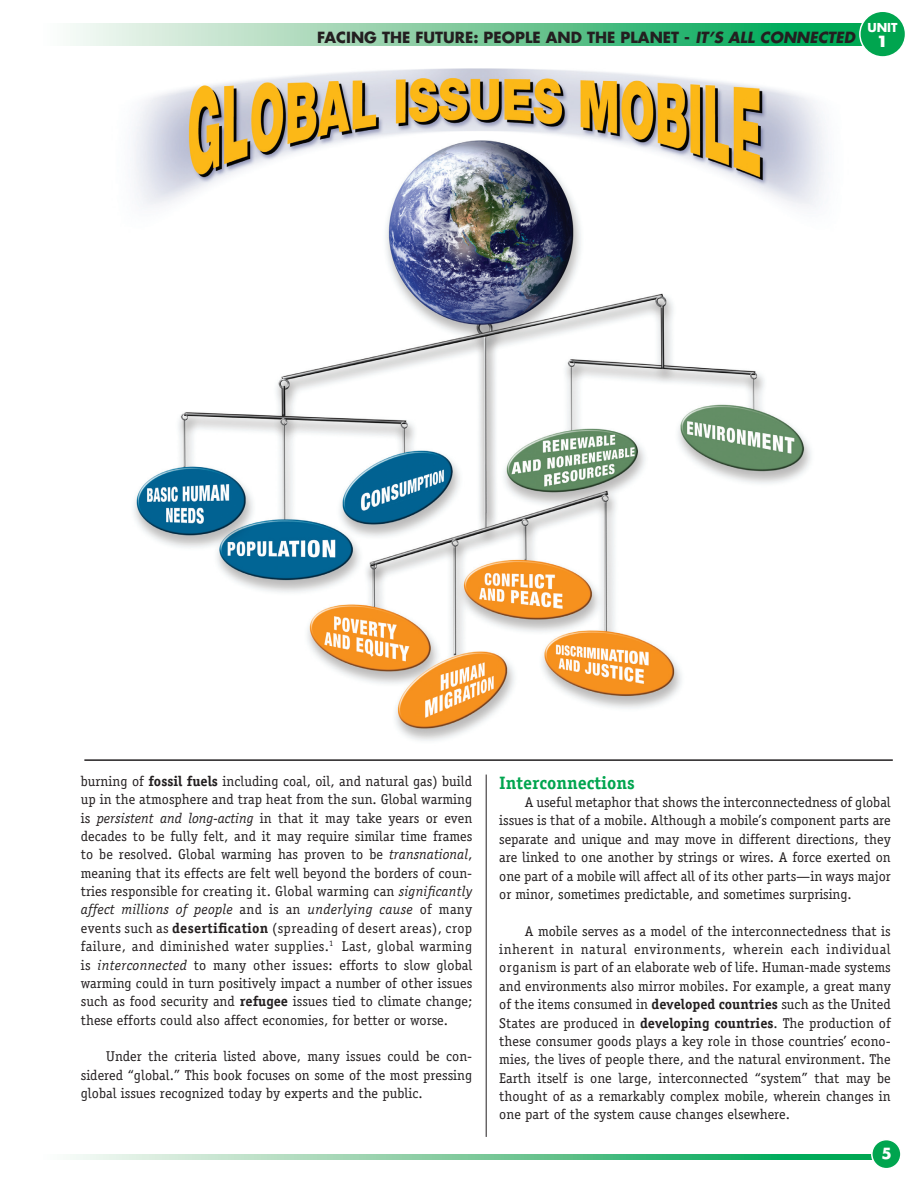
<style>
.page{position:relative;width:918px;height:1188px;background:#fff}
.page>*{position:absolute;margin:0;border:0;box-sizing:border-box;transform-origin:0 0}
.t1{font:700 18px "Officina Serif";color:#00a54f}
.t2{font:700 15px "Futura";color:#231f20}
.t3{font:700 15px "Futura";color:#fff}
.t4{font:700 15px "Futura";color:#fff;scale:1.2 1}
.t5{font:14.25px/18.3px "Officina Serif";color:#231f20;text-align:justify}
.t6{font:700 12px "Futura";color:#fff}
.s1{font-style:italic}
.s2{font-weight:700}
</style>
<div class="page">
<img style="left:132px;top:68px;width:695px;height:753px">
<svg style="left:70px;top:1154px;width:802px;height:6px;background:#76ca9d"></svg>
<div style="left:33px;top:24px;width:859px;height:21px;background:linear-gradient(to right,#fffaf9,#009e45)"></div>
<div style="left:872px;top:1140px;width:29px;height:29px;background:#00a54f;border-radius:50%"></div>
<div style="left:871px;top:1139px;width:31px;height:30px;border:2px solid #fff;border-radius:50%"></div>
<div style="left:860px;top:11px;width:46px;height:46px;background:#00a54f;border-radius:50%"></div>
<div style="left:859px;top:11px;width:47px;height:47px;border:2px solid #fff;border-radius:50%"></div>
<hr style="left:486px;top:775px;width:1px;height:362px;background:#231f20">
<hr style="left:84px;top:759px;width:809px;height:2px;background:#231f20">
<p class="t6" style="left:867px;top:19px;width:32px">UNIT</p>
<p class="t2" style="left:317px;top:27px;width:539px">FACING THE FUTURE: PEOPLE AND THE PLANET - <span class="s1">IT’S ALL CONNECTED</span></p>
<p class="t4" style="left:876px;top:31px;width:12px">1</p>
<p class="t5" style="left:81px;top:772px;width:393px">burning of <span class="s2">fossil fuels</span> including coal, oil, and natural gas) build up in the atmosphere and trap heat from the sun. Global warming is <span class="s1">persistent and long-acting</span> in that it may take years or even decades to be fully felt, and it may require similar time frames to be resolved. Global warming has proven to be <span class="s1">transnational</span>, meaning that its effects are felt well beyond the borders of coun&shy;tries responsible for creating it. Global warming can <span class="s1">significantly affect millions of people</span> and is an <span class="s1">underlying cause</span> of many events such as <span class="s2">desertification</span> (spreading of desert areas), crop failure, and diminished water supplies.<sup>1</sup> Last, global warming is <span class="s1">interconnected</span> to many other issues: efforts to slow global warming could in turn positively impact a number of other issues such as food security and <span class="s2">refugee</span> issues tied to climate change; these efforts could also affect economies, for better or worse.</p>
<p class="t5" style="left:81px;top:1047px;width:393px;text-indent:25px">Under the criteria listed above, many issues could be con&shy;sidered “global.” This book focuses on some of the most pressing global issues recognized today by experts and the public.</p>
<p class="t1" style="left:499px;top:771px;width:137px">Interconnections</p>
<p class="t5" style="left:499px;top:793px;width:393px;text-indent:25px">A useful metaphor that shows the interconnectedness of global issues is that of a mobile. Although a mobile’s component parts are separate and unique and may move in different directions, they are linked to one another by strings or wires. A force exerted on one part of a mobile will affect all of its other parts—in ways major or minor, sometimes predictable, and sometimes surprising.</p>
<p class="t5" style="left:499px;top:922px;width:393px;text-indent:25px">A mobile serves as a model of the interconnectedness that is inherent in natural environments, wherein each individual organism is part of an elaborate web of life. Human-made systems and environments also mirror mobiles. For example, a great many of the items consumed in <span class="s2">developed countries</span> such as the United States are produced in <span class="s2">developing countries</span>. The production of these consumer goods plays a key role in those countries’ econo&shy;mies, the lives of people there, and the natural environment. The Earth itself is one large, interconnected “system” that may be thought of as a remarkably complex mobile, wherein changes in one part of the system cause changes elsewhere.</p>
<p class="t3" style="left:881px;top:1143px;width:12px">5</p>
</div>
